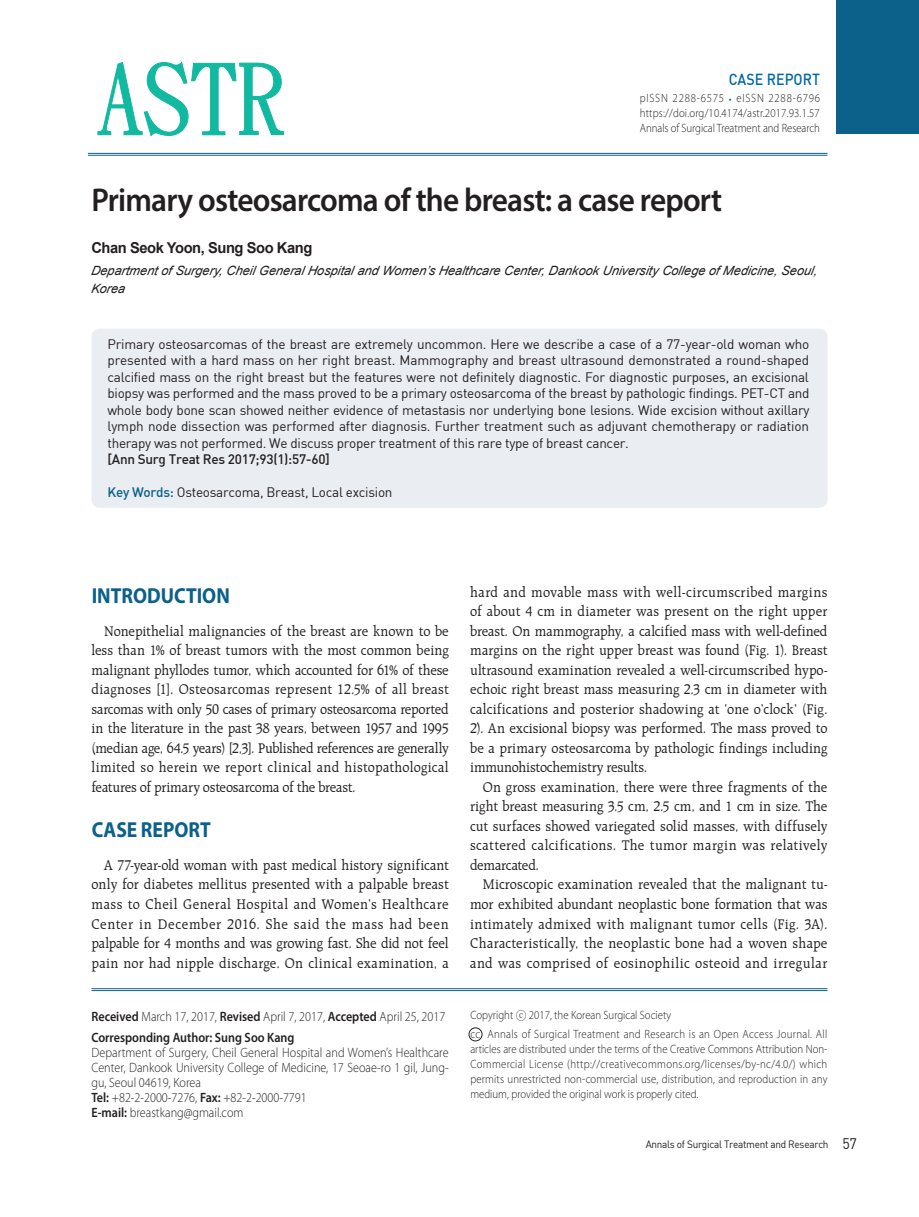
<style>
.page{position:relative;width:919px;height:1217px;background:#fff}
.page>*{position:absolute;margin:0;border:0;box-sizing:border-box;transform-origin:0 0}
.t1{font:600 33px "Myriad Pro";letter-spacing:-.025em;color:#231f20;scale:.95 1}
.t2{font:700 21.75px "Myriad Pro";color:#0b6189;scale:.9 1}
.t3{font:15.75px "Dinmed";color:#0069a4;scale:.9 1}
.t4{font:15px/19.5px "Raleigh BT";letter-spacing:.01em;color:#231f20;text-align:justify;scale:.94 1}
.t5{font:700 15px "Arial";letter-spacing:-.03em;color:#231f20}
.t6{font:13.5px/16.5px "Dinreg";letter-spacing:-.02em;color:#231f20;text-align:justify}
.t7{font:300 13.5px/15px "Myriad Pro";color:#231f20;scale:.9 1}
.t8{font:600 13.5px/21px "Myriad Pro";color:#231f20;scale:.9 1}
.t9{font:13.5px "Dinmed";letter-spacing:-.02em;color:#231f20}
.t10{font:italic 12.75px/18px "Arial";color:#231f20}
.t11{font:300 12px/15px "Myriad Pro";color:#231f20;text-align:justify;scale:.9 1}
.t12{font:300 12px/18px "Myriad Pro";letter-spacing:.025em;color:#231f20;scale:.9 1}
.t13{font:10.5px "Dinreg";letter-spacing:-.025em;color:#231f20;scale:.95 1}
.s1{font-size:12.45px;color:#0069a4}
.s2{font-family:"Dinmed";color:#0b6189}
.s3{font-weight:300}
.s4{font-weight:600}
.s5{font-family:"Ymjo 420";font-weight:400}
.s6{font-size:15px}
</style>
<div class="page">
<svg style="left:97px;top:61px;width:187px;height:76px"></svg>
<hr style="left:88px;top:153px;width:739px;height:1px;background:#0b6189">
<hr style="left:88px;top:155px;width:739px;height:1px;background:#0b6189">
<div style="left:91px;top:328px;width:736px;height:179px;background:#eaedf2;border-radius:9px"></div>
<div style="left:836px;top:0;width:82px;height:134px;background:#0b6189"></div>
<hr style="left:91px;top:988px;width:736px;height:1px;background:#0b6189">
<hr style="left:91px;top:990px;width:736px;height:1px;background:#0b6189">
<div style="left:468px;top:1027px;width:14px;height:13px;border:1px solid #231f20;border-radius:50%"></div>
<p class="t3" style="left:728px;top:69px;width:103px">CASE REPORT</p>
<p class="t11" style="left:639px;top:91px;width:202px">pISSN 2288-6575 <span class="s1">•</span> eISSN 2288-6796 https://doi.org/10.4174/astr.2017.93.1.57<br>Annals of Surgical Treatment and Research</p>
<h1 class="t1" style="left:91px;top:178px;width:665px">Primary osteosarcoma of the breast: a case report</h1>
<p class="t5" style="left:91px;top:237px;width:222px">Chan Seok Yoon, Sung Soo Kang</p>
<p class="t10" style="left:91px;top:262px;width:730px">Department of Surgery,Cheil General Hospital and Women’s Healthcare Center,Dankook University College of Medicine,Seoul,<br>Korea</p>
<p class="t6" style="left:107px;top:335px;width:703px">Primary osteosarcomas of the breast are extremely uncommon. Here we describe a case of a 77-year-old woman who presented with a hard mass on her right breast. Mammography and breast ultrasound demonstrated a round-shaped calcified mass on the right breast but the features were not definitely diagnostic. For diagnostic purposes, an excisional biopsy was performed and the mass proved to be a primary osteosarcoma of the breast by pathologic findings. PET-CT and whole body bone scan showed neither evidence of metastasis nor underlying bone lesions. Wide excision without axillary lymph node dissection was performed after diagnosis. Further treatment such as adjuvant chemotherapy or radiation therapy was not performed. We discuss proper treatment of this rare type of breast cancer.</p>
<p class="t9" style="left:107px;top:451px;width:224px">[Ann Surg Treat Res 2017;93(1):57-60]</p>
<p class="t6" style="left:107px;top:484px;width:286px"><span class="s2">Key Words:</span> Osteosarcoma, Breast, Local excision</p>
<h2 class="t2" style="left:92px;top:581px;width:155px">INTRODUCTION</h2>
<p class="t4" style="left:91px;top:620px;width:381px;text-indent:13px">Nonepithelial malignancies of the breast are known to be less than 1% of breast tumors with the most common being malignant phyllodes tumor, which accounted for 61% of these diagnoses [1]. Osteosarcomas represent 12.5% of all breast sarcomas with only 50 cases of primary osteosarcoma reported in the literature in the past 38 years, between 1957 and 1995 (median age, 64.5 years) [2,3]. Published references are generally limited so herein we report clinical and histopathological features of primary osteosarcoma of the breast.</p>
<h2 class="t2" style="left:92px;top:815px;width:134px">CASE REPORT</h2>
<p class="t4" style="left:91px;top:854px;width:381px;text-indent:13px">A 77-year-old woman with past medical history significant only for diabetes mellitus presented with a palpable breast mass to Cheil General Hospital and Women’s Healthcare Center in December 2016. She said the mass had been palpable for 4 months and was growing fast. She did not feel pain nor had nipple discharge. On clinical examination, a</p>
<p class="t8" style="left:91px;top:1005px;width:394px">Received <span class="s3">March 17, 2017,</span> Revised <span class="s3">April 7, 2017,</span> Accepted <span class="s3">April 25, 2017<br></span>Corresponding Author: Sung Soo Kang</p>
<p class="t7" style="left:91px;top:1044px;width:398px">Department of Surgery, Cheil General Hospital and Women’s Healthcare Center, Dankook University College of Medicine, 17 Seoae-ro 1 gil, Jung&shy;gu, Seoul 04619, Korea<br><span class="s4">Tel:</span> +82-2-2000-7276, <span class="s4">Fax:</span> +82-2-2000-7791<br><span class="s4">E-mail:</span> breastkang@gmail.com</p>
<p class="t4" style="left:470px;top:581px;width:381px">hard and movable mass with well-circumscribed margins of about 4 cm in diameter was present on the right upper breast. On mammography, a calcified mass with well-defined margins on the right upper breast was found (Fig. 1). Breast ultrasound examination revealed a well-circumscribed hypo&shy;echoic right breast mass measuring 2.3 cm in diameter with calcifications and posterior shadowing at ‘one o’clock’ (Fig.<br>2). An excisional biopsy was performed. The mass proved to be a primary osteosarcoma by pathologic findings including immunohistochemistry results.</p>
<p class="t4" style="left:470px;top:776px;width:381px;text-indent:13px">On gross examination, there were three fragments of the right breast measuring 3.5 cm, 2.5 cm, and 1 cm in size. The cut surfaces showed variegated solid masses, with diffusely scattered calcifications. The tumor margin was relatively demarcated.</p>
<p class="t4" style="left:470px;top:874px;width:382px;text-indent:13px">Microscopic examination revealed that the malignant tu&shy;mor exhibited abundant neoplastic bone formation that was intimately admixed with malignant tumor cells (Fig. 3A).<br>Characteristically, the neoplastic bone had a woven shape and was comprised of eosinophilic osteoid and irregular</p>
<p class="t12" style="left:470px;top:1006px;width:398px">Copyright <span class="s5">ⓒ</span> 2017, the Korean Surgical Society<br>cc Annals of Surgical Treatment and Research is an Open Access Journal. All</p>
<p class="t11" style="left:470px;top:1040px;width:398px">articles are distributed under the terms of the Creative Commons Attribution Non-Commercial License (http://creativecommons.org/licenses/by-nc/4.0/) which permits unrestricted non-commercial use, distribution, and reproduction in any medium, provided the original work is properly cited.</p>
<p class="t13" style="left:645px;top:1137px;width:224px">Annals of Surgical Treatment and Research <span class="s6">57</span></p>
</div>
